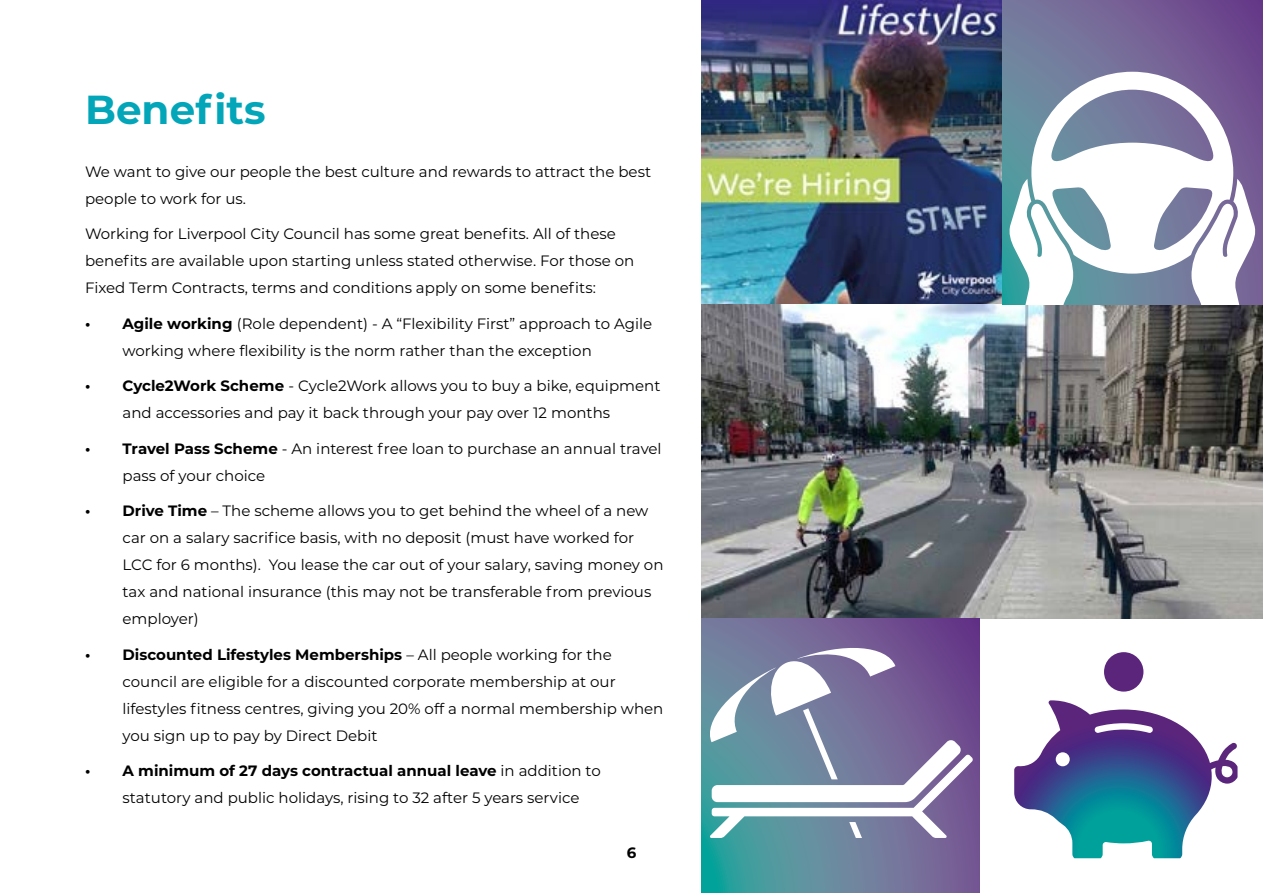
<style>
.page{position:relative;width:1263px;height:893px;background:#fff}
.page>*{position:absolute;margin:0;border:0;box-sizing:border-box;transform-origin:0 0}
.Headings{font:700 40.5px "Montserrat";color:#03a6b9}
.Bullets{font:15px/27px "Montserrat";color:#000}
.Body{font:15px/27px "Montserrat";color:#000}
.t1{font:700 15px "Montserrat";color:#000}
.s1{font-weight:700}
</style>
<div class="page">
<img style="left:702px;top:0;width:300px;height:304px">
<img style="left:702px;top:304px;width:561px;height:314px">
<svg style="left:1014px;top:700px;width:223px;height:158px"></svg>
<div style="left:1104px;top:652px;width:39px;height:40px;background:#5b257c;border-radius:20px"></div>
<svg style="left:1002px;top:0;width:261px;height:304px;background:#706696"></svg>
<svg style="left:1008px;top:72px;width:249px;height:232px"></svg>
<svg style="left:702px;top:618px;width:277px;height:275px;background:#637698"></svg>
<svg style="left:703px;top:642px;width:270px;height:196px"></svg>
<p class="Headings" style="left:85px;top:81px;width:182px">Benefits</p>
<p class="Body" style="left:85px;top:157px;width:567px">We want to give our people the best culture and rewards to attract the best people to work for us.</p>
<p class="Body" style="left:85px;top:220px;width:551px">Working for Liverpool City Council has some great benefits. All of these benefits are available upon starting unless stated otherwise. For those on<br>Fixed Term Contracts, terms and conditions apply on some benefits:</p>
<p class="Bullets" style="left:123px;top:309px;width:531px;text-indent:-38px"><span class="s1">• Agile working</span> (Role dependent) - A “Flexibility First” approach to Agile working where flexibility is the norm rather than the exception</p>
<p class="Bullets" style="left:123px;top:372px;width:539px;text-indent:-38px"><span class="s1">• Cycle2Work Scheme</span> - Cycle2Work allows you to buy a bike, equipment and accessories and pay it back through your pay over 12 months</p>
<p class="Bullets" style="left:123px;top:434px;width:541px;text-indent:-38px"><span class="s1">• Travel Pass Scheme</span> - An interest free loan to purchase an annual travel pass of your choice</p>
<p class="Bullets" style="left:123px;top:497px;width:542px;text-indent:-38px"><span class="s1">• Drive Time</span> – The scheme allows you to get behind the wheel of a new car on a salary sacrifice basis, with no deposit (must have worked for LCC for 6 months). You lease the car out of your salary, saving money on tax and national insurance (this may not be transferable from previous employer)</p>
<p class="Bullets" style="left:123px;top:640px;width:542px;text-indent:-38px"><span class="s1">• Discounted Lifestyles Memberships</span> – All people working for the council are eligible for a discounted corporate membership at our lifestyles fitness centres, giving you 20% off a normal membership when you sign up to pay by Direct Debit</p>
<p class="Bullets" style="left:123px;top:757px;width:480px;text-indent:-38px"><span class="s1">• A minimum of 27 days contractual annual leave</span> in addition to statutory and public holidays, rising to 32 after 5 years service</p>
<p class="t1" style="left:627px;top:842px;width:11px">6</p>
</div>
